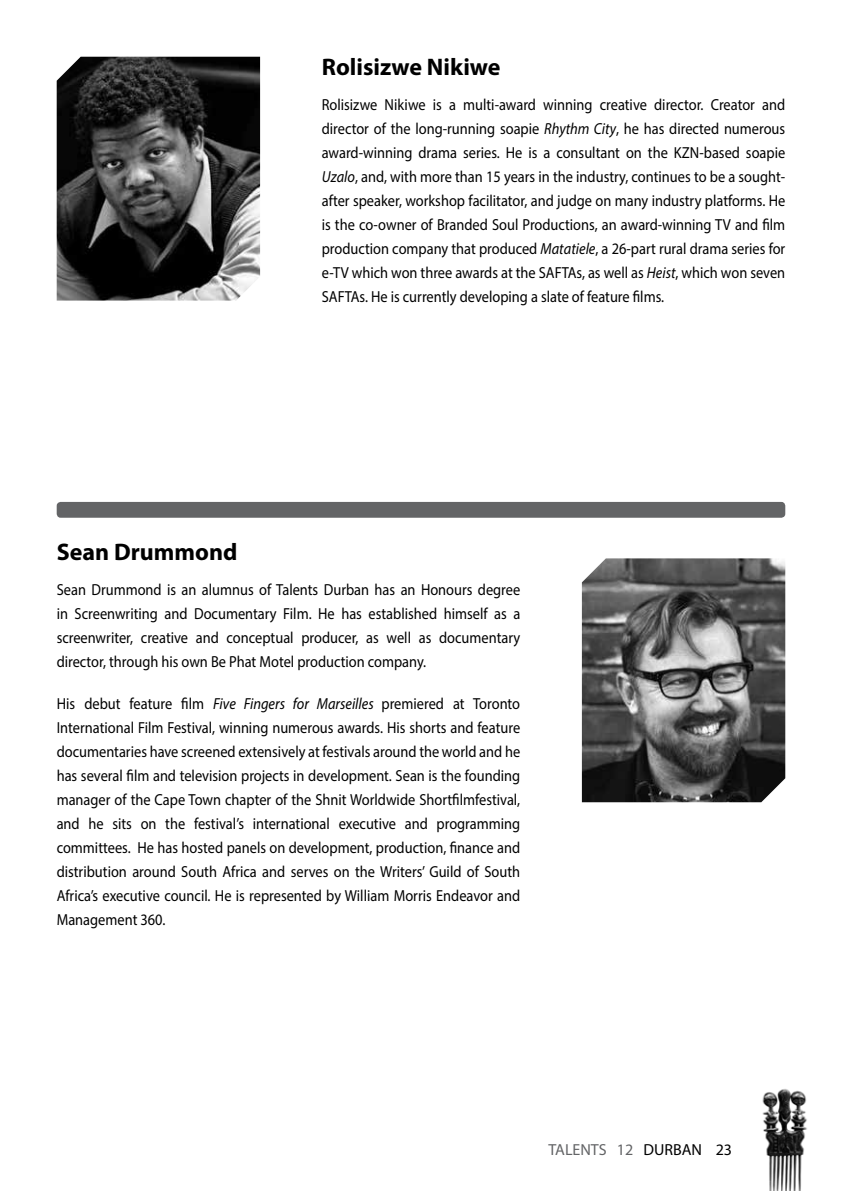
<style>
.page{position:relative;width:842px;height:1191px;background:#fff}
.page>*{position:absolute;margin:0;border:0;box-sizing:border-box;transform-origin:0 0}
.t1{font:700 24px "Myriad Pro";color:#000}
.t2{font:16px/24px "Myriad Pro";color:#000;text-align:justify;scale:.9 1}
.t3{font:16px "Myriad Pro";color:#636466}
.s1{font-style:italic}
.s2{color:#000}
</style>
<div class="page">
<img style="left:762px;top:1089px;width:45px;height:102px">
<div style="left:57px;top:502px;width:728px;height:16px;background:#636466;border-radius:4px"></div>
<img style="left:57px;top:57px;width:203px;height:243px">
<img style="left:582px;top:558px;width:203px;height:244px">
<h1 class="t1" style="left:322px;top:51px;width:180px">Rolisizwe Nikiwe</h1>
<p class="t2" style="left:322px;top:92px;width:517px">Rolisizwe Nikiwe is a multi-award winning creative director. Creator and director of the long-running soapie <span class="s1">Rhythm City</span>, he has directed numerous award-winning drama series. He is a consultant on the KZN-based soapie <span class="s1">Uzalo</span>, and, with more than 15 years in the industry, continues to be a sought&shy;after speaker, workshop facilitator, and judge on many industry platforms. He is the co-owner of Branded Soul Productions, an award-winning TV and film production company that produced <span class="s1">Matatiele</span>, a 26-part rural drama series for e-TV which won three awards at the SAFTAs, as well as <span class="s1">Heist</span>, which won seven SAFTAs. He is currently developing a slate of feature films.</p>
<h1 class="t1" style="left:57px;top:536px;width:182px">Sean Drummond</h1>
<p class="t2" style="left:57px;top:578px;width:517px">Sean Drummond is an alumnus of Talents Durban has an Honours degree in Screenwriting and Documentary Film. He has established himself as a screenwriter, creative and conceptual producer, as well as documentary director, through his own Be Phat Motel production company.</p>
<p class="t2" style="left:57px;top:691px;width:517px">His debut feature film <span class="s1">Five Fingers for Marseilles</span> premiered at Toronto International Film Festival, winning numerous awards. His shorts and feature documentaries have screened extensively at festivals around the world and he has several film and television projects in development. Sean is the founding manager of the Cape Town chapter of the Shnit Worldwide Shortfilmfestival, and he sits on the festival’s international executive and programming committees. He has hosted panels on development, production, finance and distribution around South Africa and serves on the Writers’ Guild of South Africa’s executive council. He is represented by William Morris Endeavor and Management 360.</p>
<p class="t3" style="left:548px;top:1139px;width:185px">TALENTS 12 <span class="s2">DURBAN 23</span></p>
</div>
